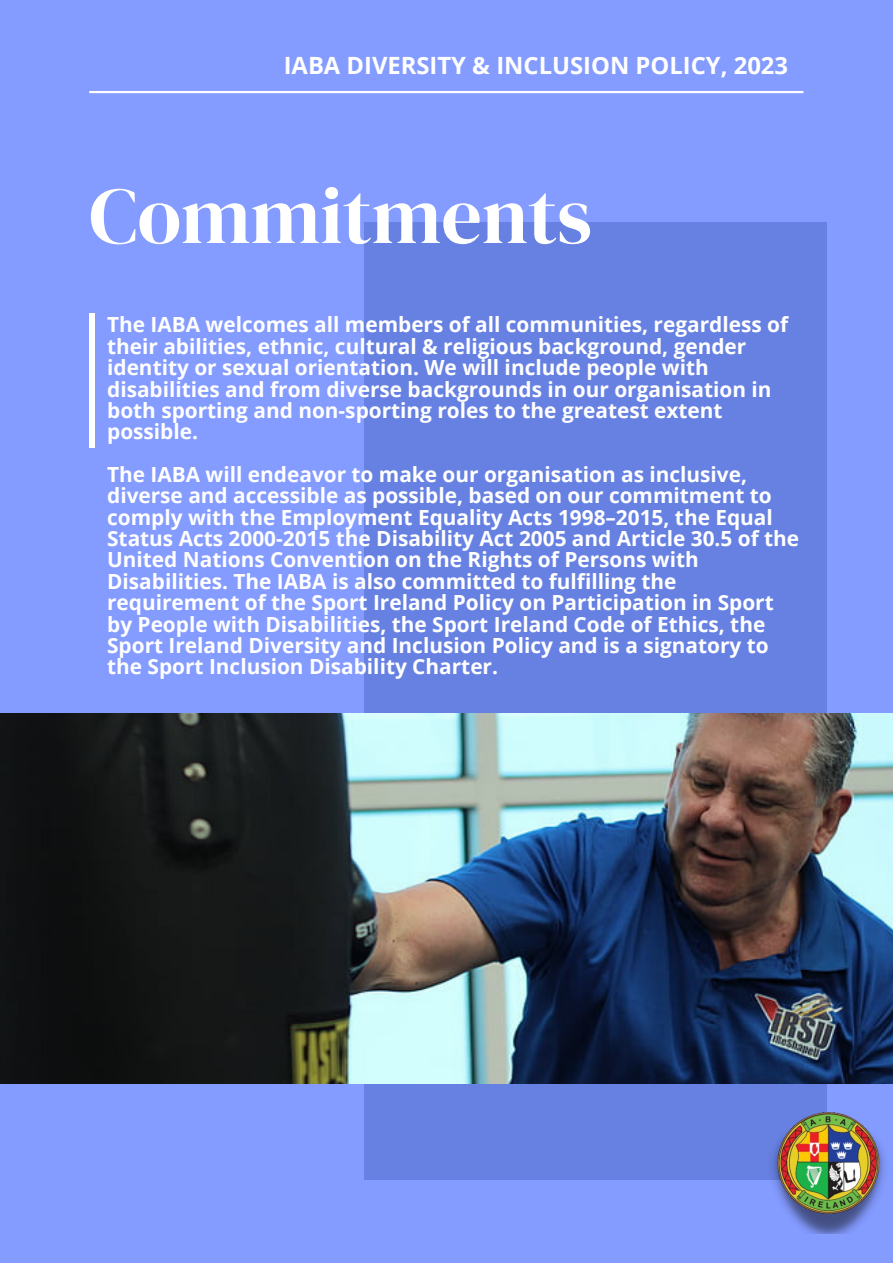
<style>
.page{position:relative;width:893px;height:1264px;background:#fff}
.page>*{position:absolute;margin:0;border:0;box-sizing:border-box;transform-origin:0 0}
.t1{font:79.95px "DM Serif Display";color:#fff}
.t2{font:700 23.85px "Open Sans";color:#fff}
.t3{font:700 20.85px/21.3px "Open Sans";color:#fff}
</style>
<div class="page">
<div style="left:0;top:0;width:892px;height:1262px;background:#849bff"></div>
<hr style="left:89px;top:91px;width:714px;height:2px;background:#fff">
<div style="left:89px;top:312px;width:5px;height:135px;background:#fff"></div>
<div style="left:364px;top:222px;width:463px;height:957px;background:#6781e2"></div>
<img style="left:0;top:713px;width:892px;height:370px">
<img style="left:766px;top:1112px;width:119px;height:121px">
<p class="t2" style="left:284px;top:48px;width:506px">IABA DIVERSITY &amp; INCLUSION POLICY, 2023</p>
<p class="t1" style="left:89px;top:160px;width:504px">Commitments</p>
<p class="t3" style="left:107px;top:314px;width:682px">The IABA welcomes all members of all communities, regardless of their abilities, ethnic, cultural &amp; religious background, gender identity or sexual orientation. We will include people with disabilities and from diverse backgrounds in our organisation in both sporting and non-sporting roles to the greatest extent possible.</p>
<p class="t3" style="left:107px;top:463px;width:693px">The IABA will endeavor to make our organisation as inclusive, diverse and accessible as possible, based on our commitment to comply with the Employment Equality Acts 1998–2015, the Equal Status Acts 2000-2015 the Disability Act 2005 and Article 30.5 of the United Nations Convention on the Rights of Persons with Disabilities. The IABA is also committed to fulfilling the requirement of the Sport Ireland Policy on Participation in Sport by People with Disabilities, the Sport Ireland Code of Ethics, the Sport Ireland Diversity and Inclusion Policy and is a signatory to the Sport Inclusion Disability Charter.</p>
</div>
